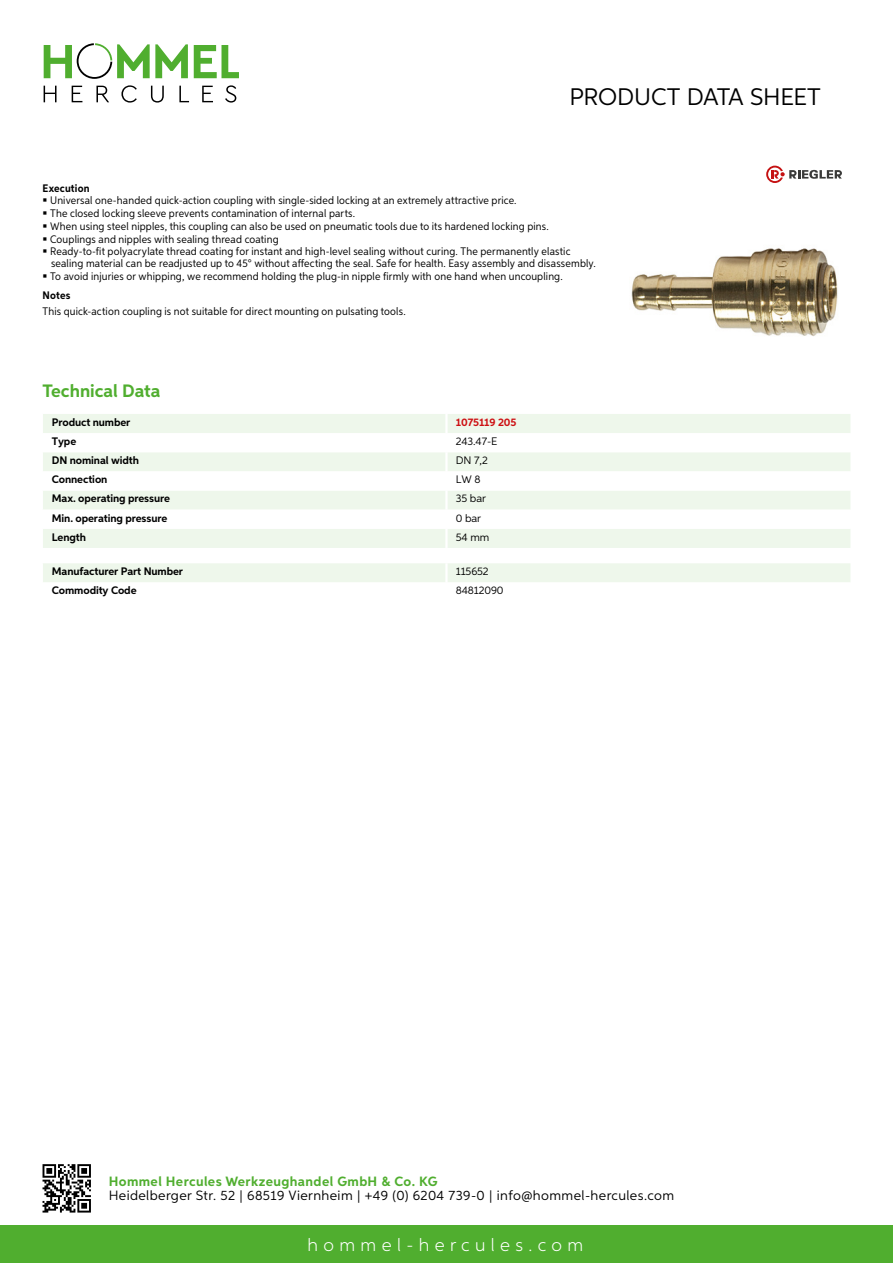
<style>
.page{position:relative;width:893px;height:1263px;background:#fff}
.page>*{position:absolute;margin:0;border:0;box-sizing:border-box;transform-origin:0 0}
.t1{font:24px "Aspira";letter-spacing:-.01em;color:#000}
.t2{font:300 18px "Aspira";letter-spacing:.3em;color:#fff}
.t3{font:700 18px "Aspira";color:#50ae2f}
.t4{font:13.5px "Aspira";letter-spacing:.03em;color:#000}
.t5{font:700 13.5px "Aspira";letter-spacing:.03em;color:#50ae2f}
.t6{font:10.95px/12.6px "Aspira Nar";letter-spacing:.015em;color:#000}
.t7{font:700 10.95px "Aspira";letter-spacing:-.01em;color:#000}
.t8{font:10.95px "Aspira";letter-spacing:-.01em;color:#000}
.t9{font:700 10.95px "Aspira Nar";letter-spacing:.015em;color:#000}
.t10{font:700 10.95px "Aspira";letter-spacing:-.01em;color:#cd1013}
</style>
<div class="page">
<div style="left:0;top:1226px;width:893px;height:37px;background:#50ae2f"></div>
<svg style="left:43px;top:1164px;width:48px;height:48px"></svg>
<svg style="left:194px;top:45px;width:45px;height:33px"></svg>
<svg style="left:44px;top:43px;width:144px;height:36px"></svg>
<svg style="left:44px;top:86px;width:13px;height:16px"></svg>
<svg style="left:72px;top:86px;width:10px;height:16px"></svg>
<svg style="left:96px;top:86px;width:13px;height:16px"></svg>
<svg style="left:121px;top:85px;width:16px;height:18px"></svg>
<svg style="left:151px;top:86px;width:13px;height:17px"></svg>
<svg style="left:179px;top:86px;width:10px;height:16px"></svg>
<svg style="left:202px;top:86px;width:11px;height:16px"></svg>
<svg style="left:225px;top:85px;width:11px;height:18px"></svg>
<div style="left:43px;top:414px;width:807px;height:134px;background:#eef7eb"></div>
<svg style="left:43px;top:433px;width:807px;height:96px"></svg>
<hr style="left:445px;top:414px;width:3px;height:19px;background:#fff">
<hr style="left:445px;top:433px;width:3px;height:19px;background:#fff">
<hr style="left:445px;top:452px;width:3px;height:19px;background:#fff">
<hr style="left:445px;top:471px;width:3px;height:19px;background:#fff">
<hr style="left:445px;top:490px;width:3px;height:20px;background:#fff">
<hr style="left:445px;top:510px;width:3px;height:19px;background:#fff">
<hr style="left:445px;top:529px;width:3px;height:19px;background:#fff">
<div style="left:43px;top:563px;width:807px;height:19px;background:#eef7eb"></div>
<img style="left:631px;top:248px;width:207px;height:88px">
<svg style="left:766px;top:166px;width:76px;height:17px"></svg>
<h1 class="t1" style="left:569px;top:82px;width:253px">Product data sh eet</h1>
<p class="t9" style="left:43px;top:181px;width:49px">Execution</p>
<p class="t6" style="left:50px;top:194px;width:547px">Universal one-handed quick-action coupling with single-sided locking at an extremely attractive price.<br>The closed locking sleeve prevents contamination of internal parts.<br>When using steel nipples, this coupling can also be used on pneumatic tools due to its hardened locking pins.<br>Couplings and nipples with sealing thread coating<br>Ready-to-fit polyacrylate thread coating for instant and high-level sealing without curing. The permanently elastic sealing material can be readjusted up to 45° without affecting the seal. Safe for health. Easy assembly and disassembly.<br>To avoid injuries or whipping, we recommend holding the plug-in nipple firmly with one hand when uncoupling.</p>
<p class="t9" style="left:43px;top:289px;width:29px">Notes</p>
<p class="t6" style="left:43px;top:304px;width:365px">This quick-action coupling is not suitable for direct mounting on pulsating tools.</p>
<h2 class="t3" style="left:43px;top:380px;width:120px">Technical Data</h2>
<p class="t7" style="left:52px;top:415px;width:80px">Product number</p>
<p class="t10" style="left:456px;top:415px;width:62px">1075119 205</p>
<p class="t7" style="left:52px;top:434px;width:26px">Type</p>
<p class="t8" style="left:456px;top:435px;width:41px">243.47-E</p>
<p class="t7" style="left:52px;top:454px;width:89px">DN nominal width</p>
<p class="t8" style="left:456px;top:454px;width:33px">DN 7,2</p>
<p class="t7" style="left:52px;top:473px;width:57px">Connection</p>
<p class="t8" style="left:456px;top:473px;width:26px">LW 8</p>
<p class="t7" style="left:52px;top:492px;width:120px">Max. operating pressure</p>
<p class="t8" style="left:456px;top:492px;width:32px">35 bar</p>
<p class="t7" style="left:52px;top:511px;width:117px">Min. operating pressure</p>
<p class="t8" style="left:456px;top:511px;width:27px">0 bar</p>
<p class="t7" style="left:52px;top:530px;width:36px">Length</p>
<p class="t8" style="left:456px;top:530px;width:35px">54 mm</p>
<p class="t7" style="left:52px;top:565px;width:133px">Manufacturer Part Number</p>
<p class="t8" style="left:456px;top:565px;width:34px">115652</p>
<p class="t7" style="left:52px;top:584px;width:86px">Commodity Code</p>
<p class="t8" style="left:456px;top:584px;width:49px">84812090</p>
<p class="t5" style="left:109px;top:1172px;width:330px">Hommel Hercules Werkzeughandel GmbH &amp; Co. KG</p>
<p class="t4" style="left:109px;top:1187px;width:567px">Heidelberger Str. 52 | 68519 Viernheim | +49 (0) 6204 739-0 | info@hommel-hercules.com</p>
<h2 class="t2" style="left:307px;top:1234px;width:277px">hommel-hercules.com</h2>
</div>
